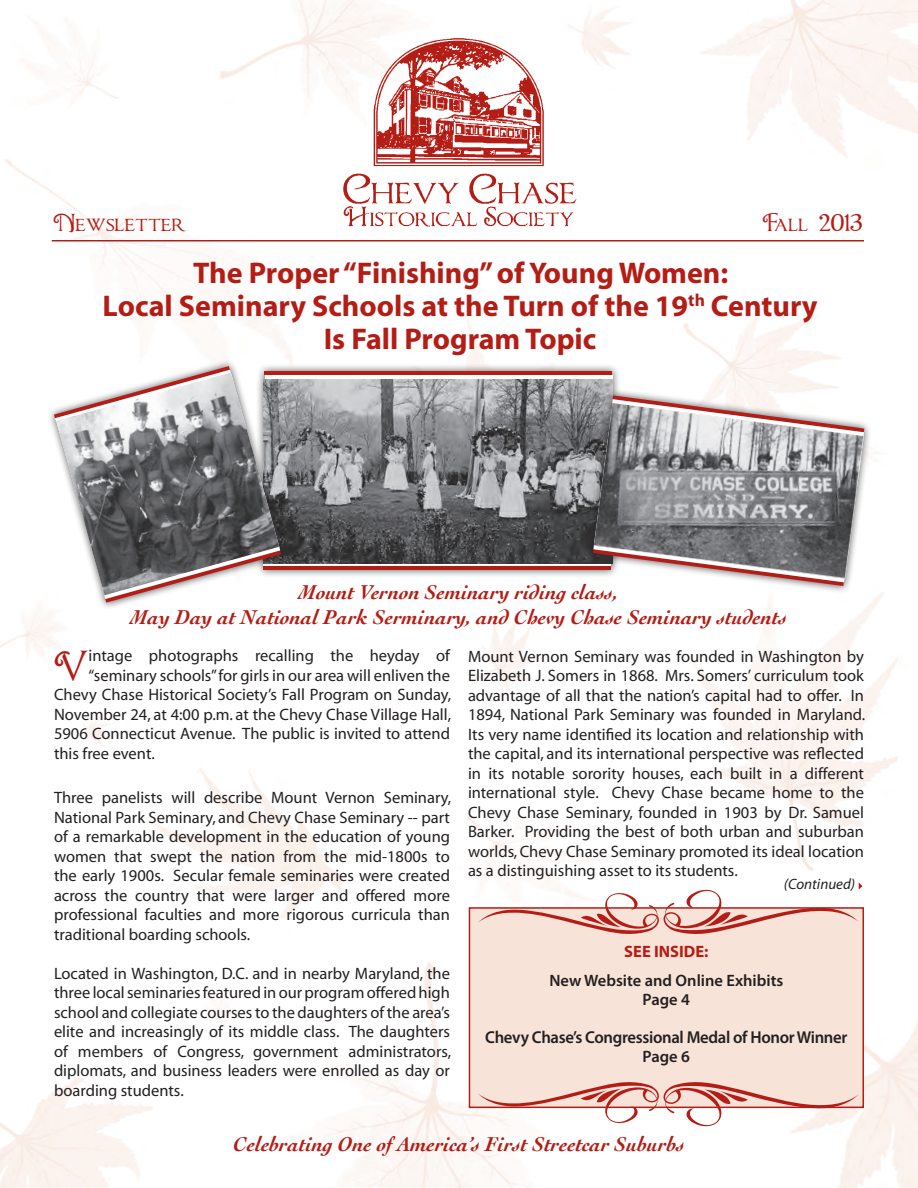
<style>
.page{position:relative;width:918px;height:1188px;background:#fff}
.page>*{position:absolute;margin:0;border:0;box-sizing:border-box;transform-origin:0 0}
.t1{font:36px "Chocolate Box";color:#b41d15}
.t2{font:700 30px "Myriad";color:#b41d15}
.t3{font:italic 700 21px/25.2px "Cochin";color:#b41d15;text-align:center}
.t4{font:21px "Chocolate Box";color:#b41d15}
.t5{font:600 17.25px "Myriad Pro";letter-spacing:-.02em;color:#231f20}
.t6{font:16.5px/19.5px "Myriad";color:#231f20;text-align:justify}
.t7{font:600 16.5px/19.5px "Myriad Pro";color:#231f20;text-align:center}
.t8{font:700 16.5px "Myriad";color:#b41d15}
.t9{font:italic 15px "Myriad";color:#231f20}
</style>
<div class="page">
<img style="left:0;top:0;width:918px;height:1188px">
<hr style="left:52px;top:240px;width:812px;height:1px;background:#b41d15">
<img style="left:341px;top:32px;width:238px;height:204px">
<div style="left:255px;top:363px;width:365px;height:215px;background:#231f20;opacity:.75"></div>
<hr style="left:265px;top:371px;width:347px;height:4px;background:#b41d15">
<hr style="left:265px;top:375px;width:347px;height:4px;background:#fff">
<hr style="left:264px;top:566px;width:347px;height:4px;background:#b41d15">
<svg style="left:289px;top:563px;width:296px;height:3px"></svg>
<img style="left:289px;top:379px;width:323px;height:184px">
<div style="left:47px;top:359px;width:242px;height:251px;background:#231f20;opacity:.75"></div>
<svg style="left:54px;top:366px;width:177px;height:56px"></svg>
<img style="left:56px;top:372px;width:223px;height:224px">
<svg style="left:104px;top:547px;width:177px;height:56px"></svg>
<div style="left:585px;top:388px;width:287px;height:205px;background:#231f20;opacity:.75"></div>
<img style="left:594px;top:403px;width:270px;height:176px">
<svg style="left:593px;top:546px;width:252px;height:40px"></svg>
<svg style="left:612px;top:395px;width:252px;height:41px"></svg>
<div style="left:469px;top:908px;width:394px;height:199px;background:#f7e3d8"></div>
<svg style="left:478px;top:882px;width:384px;height:52px"></svg>
<svg style="left:478px;top:1082px;width:381px;height:47px"></svg>
<p class="t4" style="left:54px;top:213px;width:134px">Newsletter</p>
<p class="t4" style="left:763px;top:213px;width:101px">Fall 2013</p>
<p class="t2" style="left:193px;top:257px;width:537px">The Proper “Finishing” of Young Women:</p>
<p class="t2" style="left:103px;top:290px;width:716px">Local Seminary Schools at the Turn of the 19<sup>th</sup> Century</p>
<p class="t2" style="left:324px;top:323px;width:274px">Is Fall Program Topic</p>
<p class="t3" style="left:131px;top:579px;width:657px">Mount Vernon Seminary riding class,<br>May Day at National Park Serminary, and Chevy Chase Seminary students</p>
<p class="t1" style="left:54px;top:650px;width:36px">V</p>
<p class="t6" style="left:89px;top:647px;width:363px">intage photographs recalling the heyday of</p>
<p class="t6" style="left:89px;top:666px;width:363px">“seminary schools” for girls in our area will enliven the</p>
<p class="t6" style="left:54px;top:686px;width:399px">Chevy Chase Historical Society’s Fall Program on Sunday,</p>
<p class="t6" style="left:54px;top:705px;width:399px">November 24, at 4:00 p.m. at the Chevy Chase Village Hall,</p>
<p class="t6" style="left:54px;top:725px;width:398px">5906 Connecticut Avenue. The public is invited to attend</p>
<p class="t6" style="left:54px;top:744px;width:102px">this free event.</p>
<p class="t6" style="left:54px;top:789px;width:399px">Three panelists will describe Mount Vernon Seminary, National Park Seminary, and Chevy Chase Seminary -- part of a remarkable development in the education of young women that swept the nation from the mid-1800s to the early 1900s. Secular female seminaries were created across the country that were larger and offered more professional faculties and more rigorous curricula than traditional boarding schools.</p>
<p class="t6" style="left:54px;top:964px;width:399px">Located in Washington, D.C. and in nearby Maryland, the three local seminaries featured in our program offered high school and collegiate courses to the daughters of the area’s elite and increasingly of its middle class. The daughters of members of Congress, government administrators, diplomats, and business leaders were enrolled as day or boarding students.</p>
<p class="t6" style="left:468px;top:647px;width:399px">Mount Vernon Seminary was founded in Washington by Elizabeth J. Somers in 1868. Mrs. Somers’ curriculum took advantage of all that the nation’s capital had to offer. In 1894, National Park Seminary was founded in Maryland.<br>Its very name identified its location and relationship with the capital, and its international perspective was reflected in its notable sorority houses, each built in a different international style. Chevy Chase became home to the Chevy Chase Seminary, founded in 1903 by Dr. Samuel Barker. Providing the best of both urban and suburban worlds, Chevy Chase Seminary promoted its ideal location as a distinguishing asset to its students.</p>
<p class="t9" style="left:784px;top:877px;width:73px">(Continued)</p>
<p class="t8" style="left:624px;top:943px;width:86px">SEE INSIDE:</p>
<p class="t7" style="left:549px;top:971px;width:236px">New Website and Online Exhibits<br>Page 4</p>
<p class="t5" style="left:485px;top:1028px;width:364px">Chevy Chase’s Congressional Medal of Honor Winner</p>
<p class="t7" style="left:643px;top:1047px;width:49px">Page 6</p>
<p class="t3" style="left:233px;top:1131px;width:453px">Celebrating One of America’s First Streetcar Suburbs</p>
</div>
